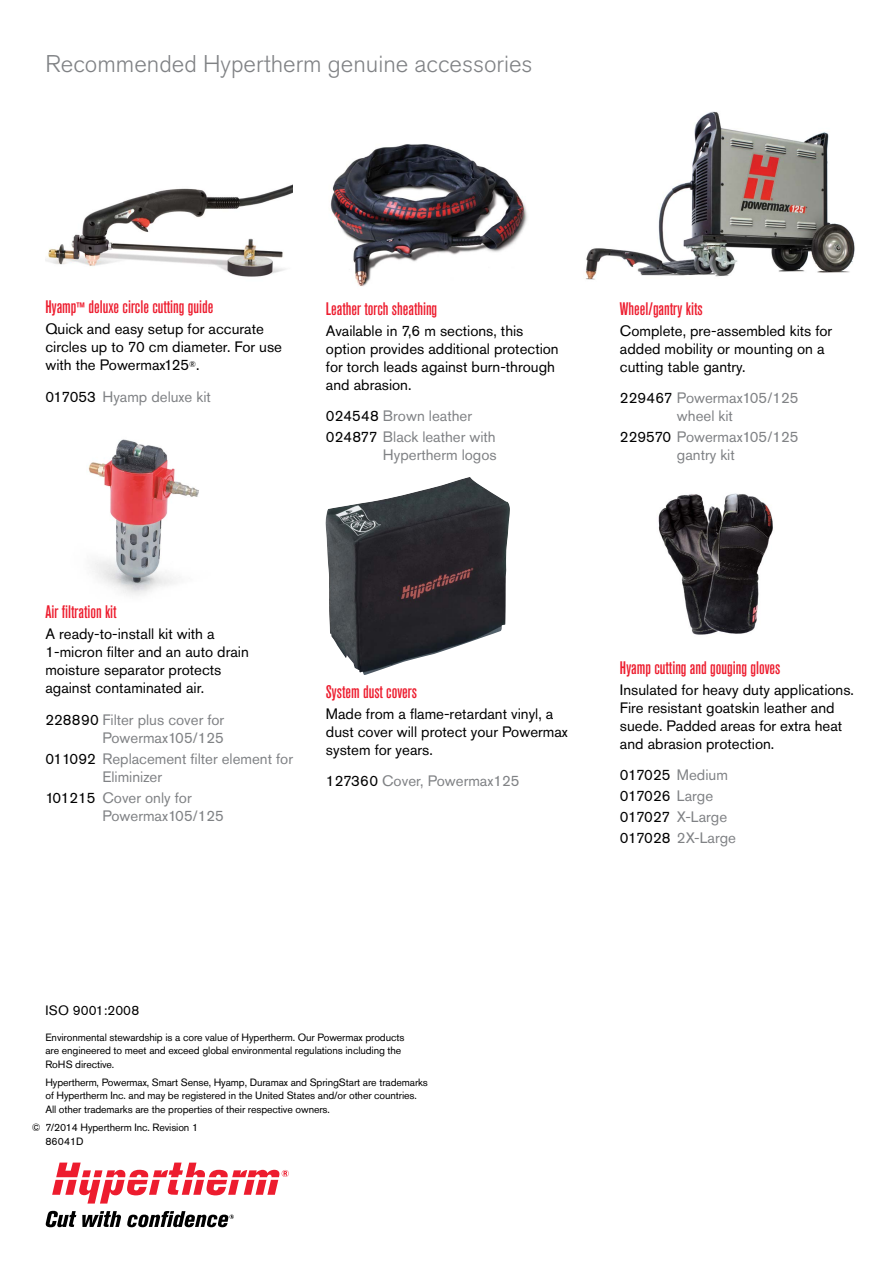
<style>
.page{position:relative;width:893px;height:1263px;background:#fff}
.page>*{position:absolute;margin:0;border:0;box-sizing:border-box;transform-origin:0 0}
.t1{font:300 24px "Akzidenz Grotesk Pro";color:#808285}
.t2{font:500 condensed 18px "Akzidenz Grotesk Pro";color:#ed1c2e}
.t3{font:15px/18px "Akzidenz Grotesk Pro";color:#000}
.t4{font:15px/18px "Akzidenz Grotesk Pro";color:#808285}
.t5{font:13.5px "Akzidenz Grotesk Pro";letter-spacing:.01em;color:#000}
.t6{font:10.5px/13.5px "Akzidenz Grotesk Pro";letter-spacing:-.01em;color:#000}
.s1{font-size:15px}
.s2{color:#000}
</style>
<div class="page">
<img style="left:45px;top:184px;width:248px;height:93px">
<img style="left:88px;top:439px;width:111px;height:156px">
<img style="left:330px;top:144px;width:197px;height:143px">
<img style="left:658px;top:493px;width:115px;height:142px">
<img style="left:326px;top:477px;width:184px;height:198px">
<img style="left:585px;top:111px;width:270px;height:169px">
<svg style="left:52px;top:1162px;width:237px;height:41px"></svg>
<svg style="left:46px;top:1211px;width:30px;height:16px"></svg>
<svg style="left:82px;top:1211px;width:39px;height:16px"></svg>
<svg style="left:127px;top:1211px;width:107px;height:16px"></svg>
<h1 class="t1" style="left:45px;top:48px;width:489px">Recommended Hypertherm genuine accessories</h1>
<p class="t2" style="left:45px;top:295px;width:169px">Hyamp<span class="s1">™</span> deluxe circle cutting guide</p>
<p class="t3" style="left:45px;top:320px;width:238px">Quick and easy setup for accurate circles up to 70 cm diameter. For use with the Powermax125<sup>®</sup>.</p>
<p class="t4" style="left:45px;top:388px;width:167px"><span class="s2">017053</span> Hyamp deluxe kit</p>
<p class="t2" style="left:326px;top:297px;width:113px">Leather torch sheathing</p>
<p class="t3" style="left:326px;top:322px;width:234px">Available in 7,6 m sections, this option provides additional protection for torch leads against burn-through and abrasion.</p>
<p class="t4" style="left:326px;top:406px;width:171px;line-height:21px"><span class="s2">024548</span> Brown leather<br><span class="s2">024877</span> Black leather with</p>
<p class="t4" style="left:383px;top:446px;width:115px">Hypertherm logos</p>
<p class="t2" style="left:620px;top:297px;width:84px">Wheel/gantry kits</p>
<p class="t3" style="left:620px;top:322px;width:214px">Complete, pre-assembled kits for added mobility or mounting on a cutting table gantry.</p>
<p class="t4" style="left:620px;top:389px;width:180px;text-align:center"><span class="s2">229467</span> Powermax105/125 wheel kit</p>
<p class="t4" style="left:620px;top:428px;width:180px;text-align:center"><span class="s2">229570</span> Powermax105/125 gantry kit</p>
<p class="t2" style="left:45px;top:600px;width:73px">Air filtration kit</p>
<p class="t3" style="left:45px;top:625px;width:205px">A ready-to-install kit with a<br>1-micron filter and an auto drain moisture separator protects against contaminated air.</p>
<p class="t4" style="left:45px;top:710px;width:180px;text-align:right"><span class="s2">228890</span> Filter plus cover for<br>Powermax105/125</p>
<p class="t4" style="left:102px;top:749px;width:192px;text-indent:-57px"><span class="s2">011092</span> Replacement filter element for<br>Eliminizer</p>
<p class="t4" style="left:102px;top:788px;width:123px;text-indent:-57px"><span class="s2">101215</span> Cover only for<br>Powermax105/125</p>
<p class="t2" style="left:326px;top:679px;width:93px">System dust covers</p>
<p class="t3" style="left:326px;top:704px;width:243px">Made from a flame-retardant vinyl, a dust cover will protect your Powermax system for years.</p>
<p class="t4" style="left:326px;top:772px;width:195px"><span class="s2">127360</span> Cover, Powermax125</p>
<p class="t2" style="left:620px;top:655px;width:162px">Hyamp cutting and gouging gloves</p>
<p class="t3" style="left:620px;top:680px;width:236px">Insulated for heavy duty applications.<br>Fire resistant goatskin leather and suede. Padded areas for extra heat and abrasion protection.</p>
<p class="t4" style="left:620px;top:764px;width:117px;line-height:21px"><span class="s2">017025</span> Medium<br><span class="s2">017026</span> Large<br><span class="s2">017027</span> X-Large<br><span class="s2">017028</span> 2X-Large</p>
<p class="t5" style="left:45px;top:1001px;width:95px">ISO 9001:2008</p>
<p class="t6" style="left:45px;top:1030px;width:361px">Environmental stewardship is a core value of Hypertherm. Our Powermax products are engineered to meet and exceed global environmental regulations including the<br>RoHS directive.</p>
<p class="t6" style="left:45px;top:1075px;width:384px">Hypertherm, Powermax, Smart Sense, Hyamp, Duramax and SpringStart are trademarks of Hypertherm Inc. and may be registered in the United States and/or other countries.<br>All other trademarks are the properties of their respective owners.</p>
<p class="t6" style="left:45px;top:1121px;width:154px;text-indent:-14px">© 7/2014 Hypertherm Inc. Revision 1<br>86041D</p>
</div>
